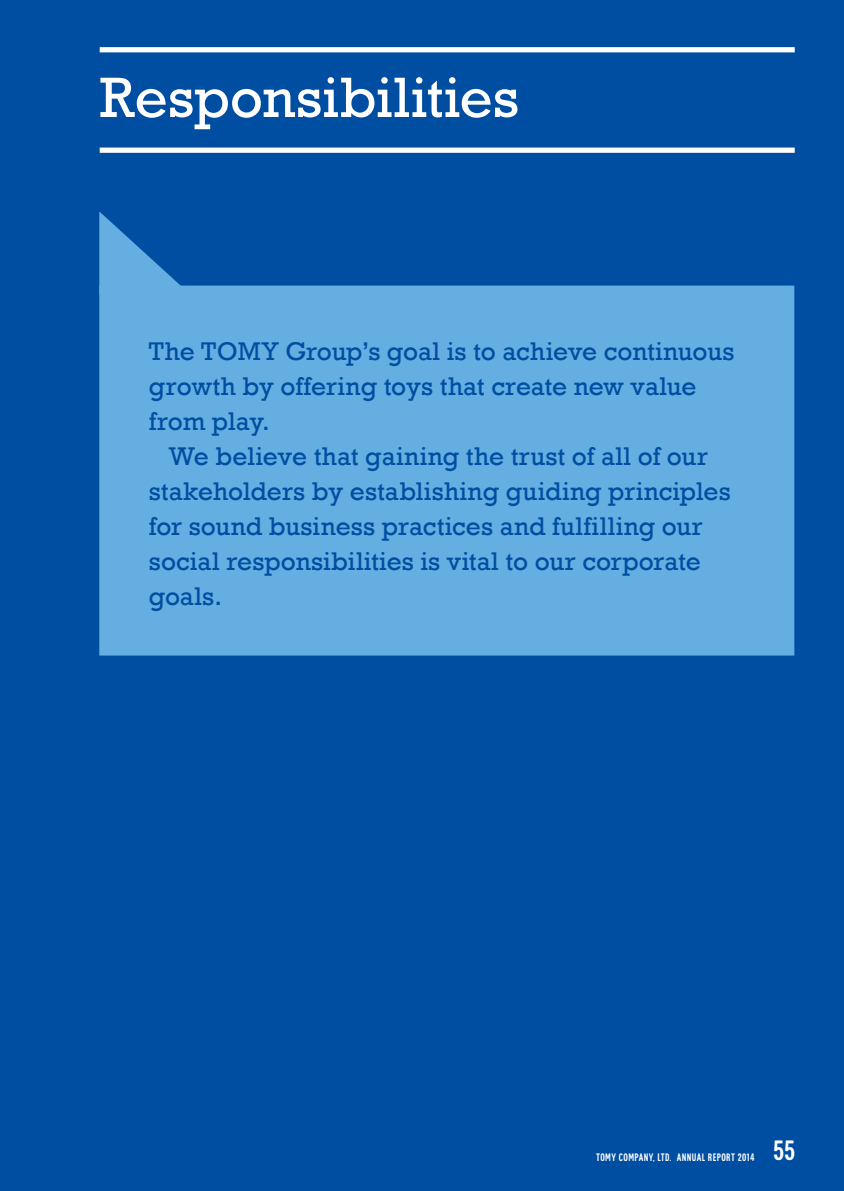
<style>
.page{position:relative;width:844px;height:1191px;background:#fff}
.page>*{position:absolute;margin:0;border:0;box-sizing:border-box;transform-origin:0 0}
.t1{font:57.75px "Rockwell";color:#fff}
.t2{font:27.12px "Colaba";color:#fff}
.t3{font:26.25px/35px "Rockwell";color:#004ea2}
.t4{font:10.5px "Colaba";letter-spacing:.04em;color:#fff}
</style>
<div class="page">
<div style="left:0;top:0;width:843px;height:1191px;background:#004ea2"></div>
<div style="left:99px;top:285px;width:695px;height:370px;background:#65aee1"></div>
<div style="left:100px;top:148px;width:694px;height:5px;background:#fff"></div>
<div style="left:100px;top:47px;width:694px;height:5px;background:#fff"></div>
<svg style="left:99px;top:212px;width:91px;height:82px"></svg>
<h1 class="t1" style="left:100px;top:64px;width:421px">Responsibilities</h1>
<p class="t3" style="left:149px;top:334px;width:587px">The TOMY Group’s goal is to achieve continuous growth by offering toys that create new value from play.</p>
<p class="t3" style="left:149px;top:439px;width:583px;text-indent:20px">We believe that gaining the trust of all of our stakeholders by establishing guiding principles for sound business practices and fulfilling our social responsibilities is vital to our corporate goals.</p>
<p class="t4" style="left:596px;top:1151px;width:160px">TOMY COMPANY, LTD. ANNUAL REPORT 2014</p>
<p class="t2" style="left:772px;top:1135px;width:24px">55</p>
</div>
